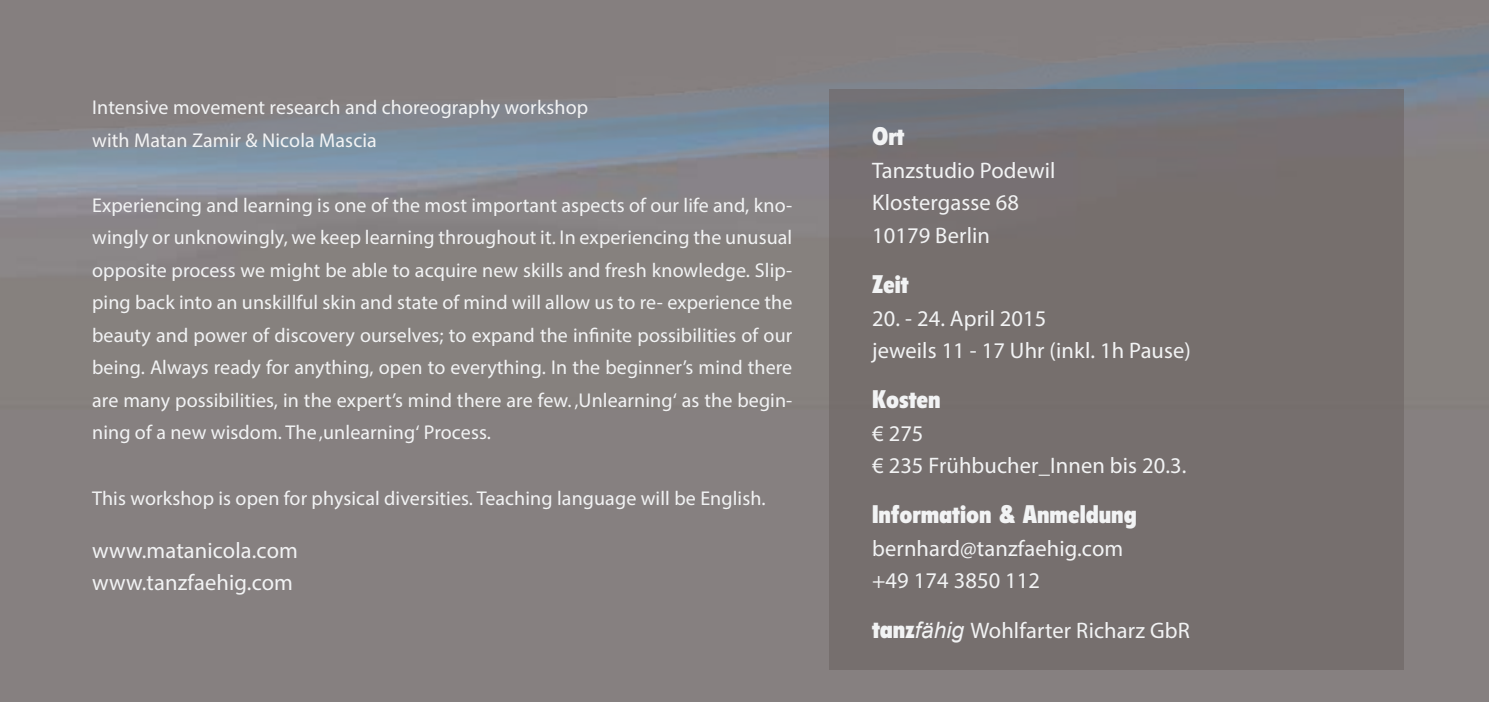
<style>
.page{position:relative;width:1489px;height:702px;background:#fff}
.page>*{position:absolute;margin:0;border:0;box-sizing:border-box;transform-origin:0 0}
.t1{font:900 condensed 25px "Flyer";color:#f2f3f4}
.t2{font:22.5px/32.5px "Myriad Pro";letter-spacing:.005em;color:#f2f3f4}
.t3{font:20px/32.5px "Myriad Pro";letter-spacing:.005em;color:#f2f3f4}
.s1{font-family:"Flyer";font-weight:900;font-stretch:condensed;font-size:25px}
.s2{font-family:"Arial";font-style:italic}
</style>
<div class="page">
<div style="left:0;top:0;width:1488px;height:702px;background:#868080"></div>
<img style="left:0;top:28px;width:1488px;height:381px">
<div style="left:829px;top:89px;width:574px;height:580px;background:#766f6e"></div>
<p class="t3" style="left:92px;top:91px;width:497px">Intensive movement research and choreography workshop with Matan Zamir &amp; Nicola Mascia</p>
<p class="t3" style="left:92px;top:188px;width:701px;text-align:justify">Experiencing and learning is one of the most important aspects of our life and, kno&shy;wingly or unknowingly, we keep learning throughout it. In experiencing the unusual opposite process we might be able to acquire new skills and fresh knowledge. Slip&shy;ping back into an unskillful skin and state of mind will allow us to re- experience the beauty and power of discovery ourselves; to expand the infinite possibilities of our being. Always ready for anything, open to everything. In the beginner’s mind there are many possibilities, in the expert’s mind there are few. ‚Unlearning‘ as the begin&shy;ning of a new wisdom. The ‚unlearning‘ Process.</p>
<p class="t3" style="left:92px;top:481px;width:675px">This workshop is open for physical diversities. Teaching language will be English.</p>
<p class="t2" style="left:92px;top:533px;width:207px">www.matanicola.com www.tanzfaehig.com</p>
<p class="t1" style="left:872px;top:122px;width:34px">Ort</p>
<p class="t2" style="left:872px;top:154px;width:185px">Tanzstudio Podewil<br>Klostergasse 68<br>10179 Berlin</p>
<p class="t1" style="left:872px;top:269px;width:38px">Zeit</p>
<p class="t2" style="left:872px;top:301px;width:320px">20. - 24. April 2015<br>jeweils 11 - 17 Uhr (inkl. 1h Pause)</p>
<p class="t1" style="left:872px;top:384px;width:70px">Kosten</p>
<p class="t2" style="left:872px;top:416px;width:316px">€ 275<br>€ 235 Frühbucher_Innen bis 20.3.</p>
<p class="t1" style="left:872px;top:499px;width:266px">Information &amp; Anmeldung</p>
<p class="t2" style="left:872px;top:531px;width:253px">bernhard@tanzfaehig.com +49 174 3850 112</p>
<p class="t2" style="left:872px;top:614px;width:319px"><span class="s1">tanz</span><span class="s2">fähig</span> Wohlfarter Richarz GbR</p>
</div>
